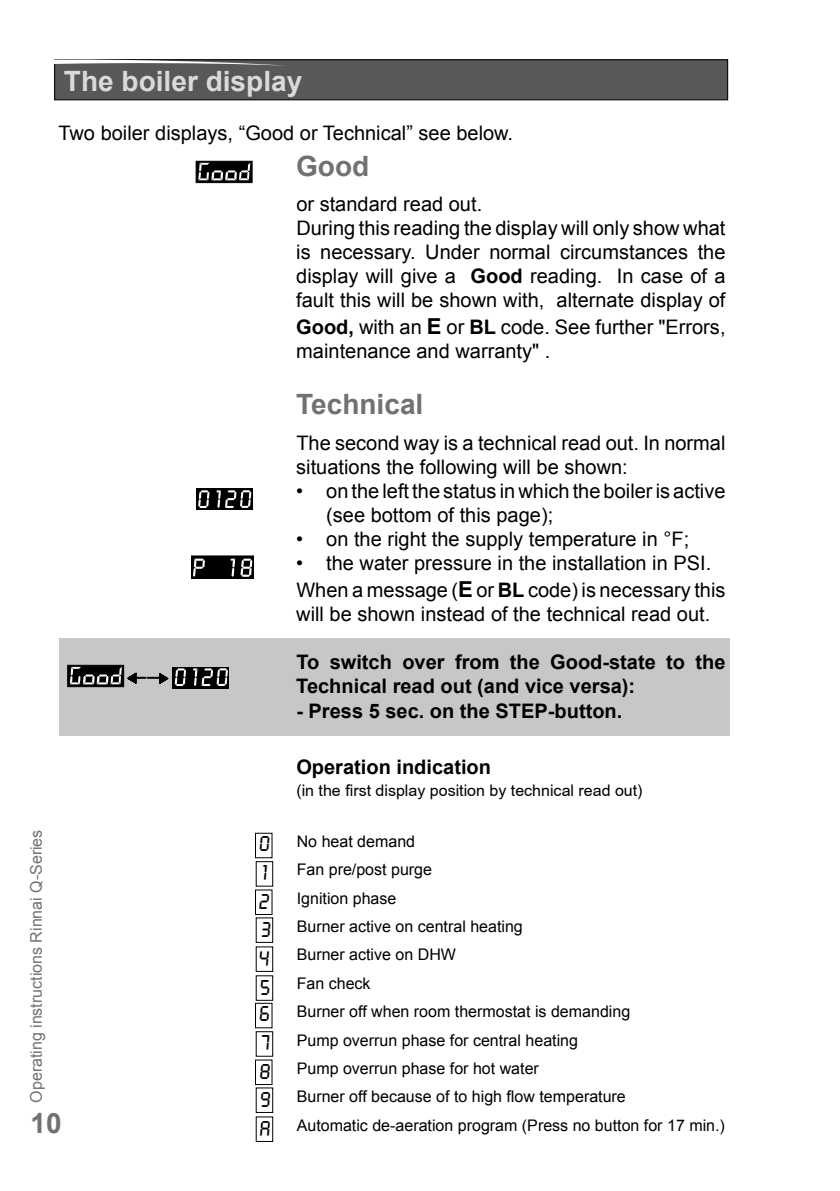
<style>
.page{position:relative;width:840px;height:1191px;background:#fff}
.page>*{position:absolute;margin:0;border:0;box-sizing:border-box;transform-origin:0 0}
.t1{font:700 28px "Arial";color:#d9dadb}
.t2{font:700 28px "Arial";color:#707172}
.t3{font:20px/24px "Arial";color:#000}
.t4{font:700 20px/24px "Arial";color:#000}
.t5{font:20px/28.6px "Liquid Crystal Plain";color:#000;text-align:justify}
.t6{font:16px/28.4px "Arial";color:#000}
.t7{font:16px "Arial";color:#000}
.t8{font:16px "Arial";color:#707172}
.s1{font-weight:700}
.s2{font-weight:700;font-size:22px}
</style>
<div class="page">
<div style="left:59px;top:638px;width:670px;height:97px;background:#c6c7c8"></div>
<div style="left:55px;top:60px;width:672px;height:40px;background:#58585a"></div>
<div style="left:54px;top:60px;width:673px;height:40px;border:1px solid #000"></div>
<svg style="left:54px;top:59px;width:232px;height:7px"></svg>
<div style="left:196px;top:488px;width:56px;height:22px;background:#000"></div>
<svg style="left:198px;top:490px;width:11px;height:18px"></svg>
<svg style="left:216px;top:490px;width:35px;height:18px"></svg>
<svg style="left:196px;top:161px;width:56px;height:22px"></svg>
<svg style="left:198px;top:163px;width:52px;height:17px"></svg>
<div style="left:191px;top:556px;width:63px;height:22px;background:#000"></div>
<svg style="left:193px;top:558px;width:12px;height:19px"></svg>
<svg style="left:230px;top:558px;width:22px;height:19px"></svg>
<div style="left:68px;top:665px;width:56px;height:22px;background:#0a0b0b;border:1px solid #000"></div>
<div style="left:172px;top:666px;width:57px;height:22px;background:#000"></div>
<svg style="left:193px;top:668px;width:35px;height:18px"></svg>
<svg style="left:70px;top:667px;width:116px;height:19px"></svg>
<div style="left:255px;top:861px;width:18px;height:25px;border:1px solid #000"></div>
<div style="left:255px;top:917px;width:18px;height:26px;border:1px solid #000"></div>
<div style="left:255px;top:946px;width:18px;height:26px;border:1px solid #000"></div>
<div style="left:255px;top:975px;width:18px;height:25px;border:1px solid #000"></div>
<div style="left:255px;top:889px;width:17px;height:26px;border:1px solid #000"></div>
<div style="left:255px;top:1031px;width:18px;height:25px;border:1px solid #000"></div>
<div style="left:255px;top:1087px;width:18px;height:26px;border:1px solid #000"></div>
<div style="left:255px;top:1116px;width:18px;height:26px;border:1px solid #000"></div>
<div style="left:255px;top:1059px;width:17px;height:26px;border:1px solid #000"></div>
<div style="left:255px;top:1002px;width:17px;height:26px;border:1px solid #000"></div>
<div style="left:255px;top:832px;width:17px;height:26px;border:1px solid #000"></div>
<h1 class="t1" style="left:64px;top:63px;width:240px">The boiler display</h1>
<p class="t3" style="left:58px;top:121px;width:456px">Two boiler displays, “Good or Technical” see below.</p>
<h1 class="t2" style="left:296px;top:147px;width:75px">Good</h1>
<p class="t3" style="left:296px;top:192px;width:430px">or standard read out.<br>During this reading the display will only show what is necessary. Under normal circumstances the display will give a <span class="s1">Good</span> reading. In case of a fault this will be shown with, alternate display of</p>
<p class="t3" style="left:296px;top:315px;width:430px"><span class="s1">Good,</span> with an <span class="s2">E</span> or <span class="s1">BL</span> code. See further "Errors, maintenance and warranty" .</p>
<h1 class="t2" style="left:296px;top:386px;width:129px">Technical</h1>
<p class="t3" style="left:296px;top:431px;width:430px">The second way is a technical read out. In normal situations the following will be shown:</p>
<p class="t3" style="left:326px;top:479px;width:400px;text-indent:-30px">• on the left the status in which the boiler is active (see bottom of this page);</p>
<p class="t3" style="left:296px;top:527px;width:394px">• on the right the supply temperature in °F;</p>
<p class="t3" style="left:296px;top:550px;width:430px;line-height:26.6px">• the water pressure in the installation in PSI.<br>When a message (<span class="s2">E</span> or <span class="s1">BL</span> code) is necessary this</p>
<p class="t3" style="left:296px;top:602px;width:415px">will be shown instead of the technical read out.</p>
<p class="t4" style="left:296px;top:651px;width:430px">To switch over from the Good-state to the<br>Technical read out (and vice versa):</p>
<p class="t4" style="left:296px;top:699px;width:327px">- Press 5 sec. on the STEP-button.</p>
<p class="t8" style="left:26px;top:1102px;width:274px;rotate:-90deg">Operating instructions Rinnai Q-Series</p>
<h1 class="t2" style="left:30px;top:1104px;width:33px">10</h1>
<p class="t5" style="left:255px;top:831px;width:17px">0</p>
<p class="t5" style="left:255px;top:860px;width:16px">1<br>2</p>
<p class="t5" style="left:255px;top:916px;width:18px">3<br>4<br>5</p>
<p class="t5" style="left:255px;top:1001px;width:17px">6<br>7<br>8<br>9<br>A</p>
<p class="t4" style="left:296px;top:755px;width:196px">Operation indication</p>
<p class="t7" style="left:296px;top:779px;width:347px">(in the first display position by technical read out)</p>
<p class="t6" style="left:296px;top:827px;width:429px">No heat demand<br>Fan pre/post purge<br>Ignition phase<br>Burner active on central heating<br>Burner active on DHW<br>Fan check<br>Burner off when room thermostat is demanding<br>Pump overrun phase for central heating<br>Pump overrun phase for hot water<br>Burner off because of to high flow temperature<br>Automatic de-aeration program (Press no button for 17 min.)</p>
</div>
